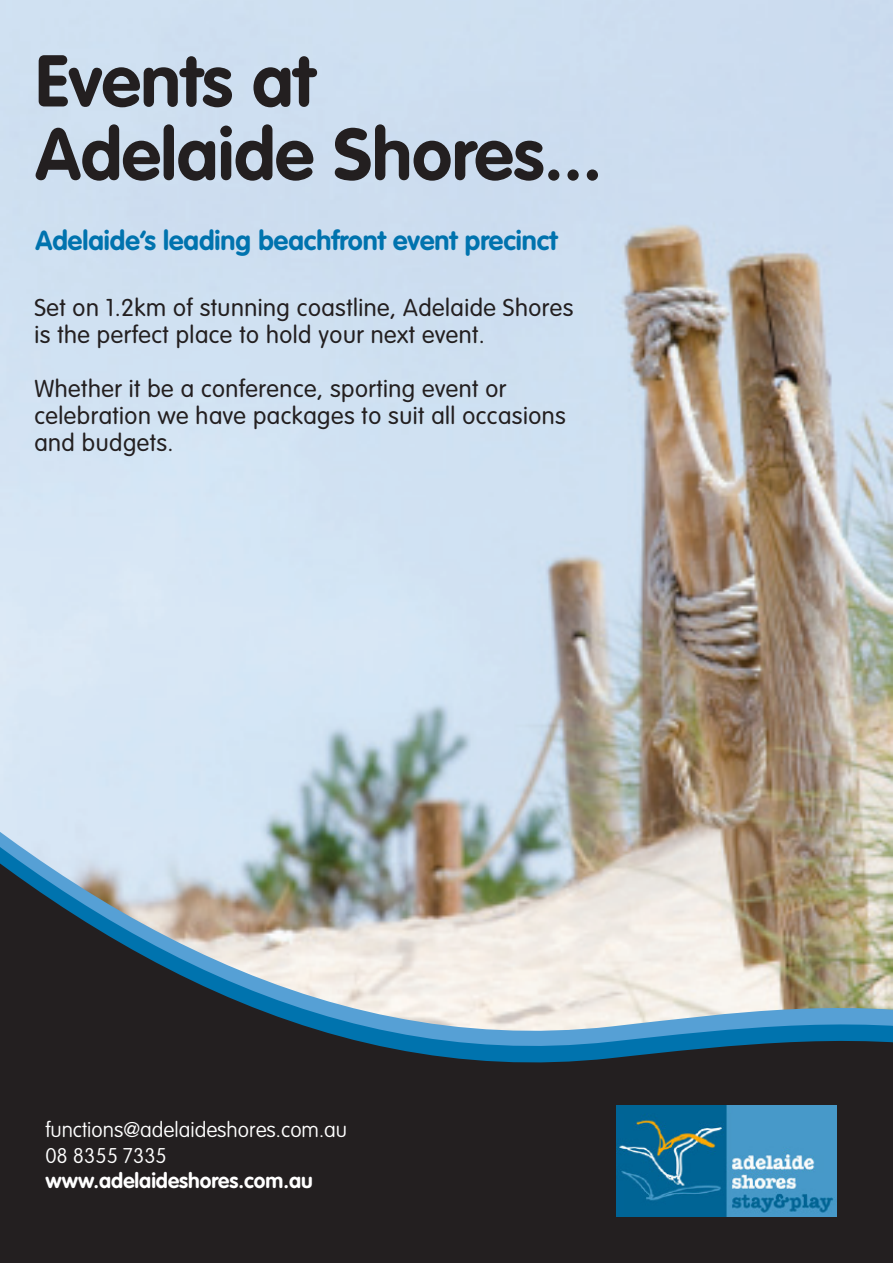
<style>
.page{position:relative;width:893px;height:1263px;background:#fff}
.page>*{position:absolute;margin:0;border:0;box-sizing:border-box;transform-origin:0 0}
.t1{font:700 72px "VAG Rounded Std";color:#231f20}
.t2{font:700 27px "VAG Rounded Std";color:#0073ae}
.t3{font:300 24px/27px "VAG Rounded Std";letter-spacing:.02em;color:#231f20}
.t4{font:100 21px "VAG Rounded Std";color:#fff}
.t5{font:700 21px "VAG Rounded Std";color:#fff}
</style>
<div class="page">
<img style="left:0;top:0;width:893px;height:696px">
<svg style="left:0;top:696px;width:893px;height:15px;background:#c2c7ca"></svg>
<svg style="left:0;top:711px;width:893px;height:16px;background:#c1c6c8"></svg>
<img style="left:0;top:727px;width:893px;height:536px">
<img style="left:616px;top:1106px;width:221px;height:110px">
<p class="t1" style="left:35px;top:39px;width:281px">Events at</p>
<p class="t1" style="left:35px;top:112px;width:568px">Adelaide Shores...</p>
<p class="t2" style="left:35px;top:225px;width:523px">Adelaide’s leading beachfront event precinct</p>
<p class="t3" style="left:34px;top:295px;width:540px">Set on 1.2km of stunning coastline, Adelaide Shores</p>
<p class="t3" style="left:34px;top:322px;width:452px">is the perfect place to hold your next event.</p>
<p class="t3" style="left:34px;top:376px;width:533px">Whether it be a conference, sporting event or celebration we have packages to suit all occasions and budgets.</p>
<p class="t4" style="left:45px;top:1118px;width:303px">functions@adelaideshores.com.au</p>
<p class="t4" style="left:45px;top:1143px;width:123px">08 8355 7335</p>
<p class="t5" style="left:45px;top:1168px;width:269px">www.adelaideshores.com.au</p>
</div>
